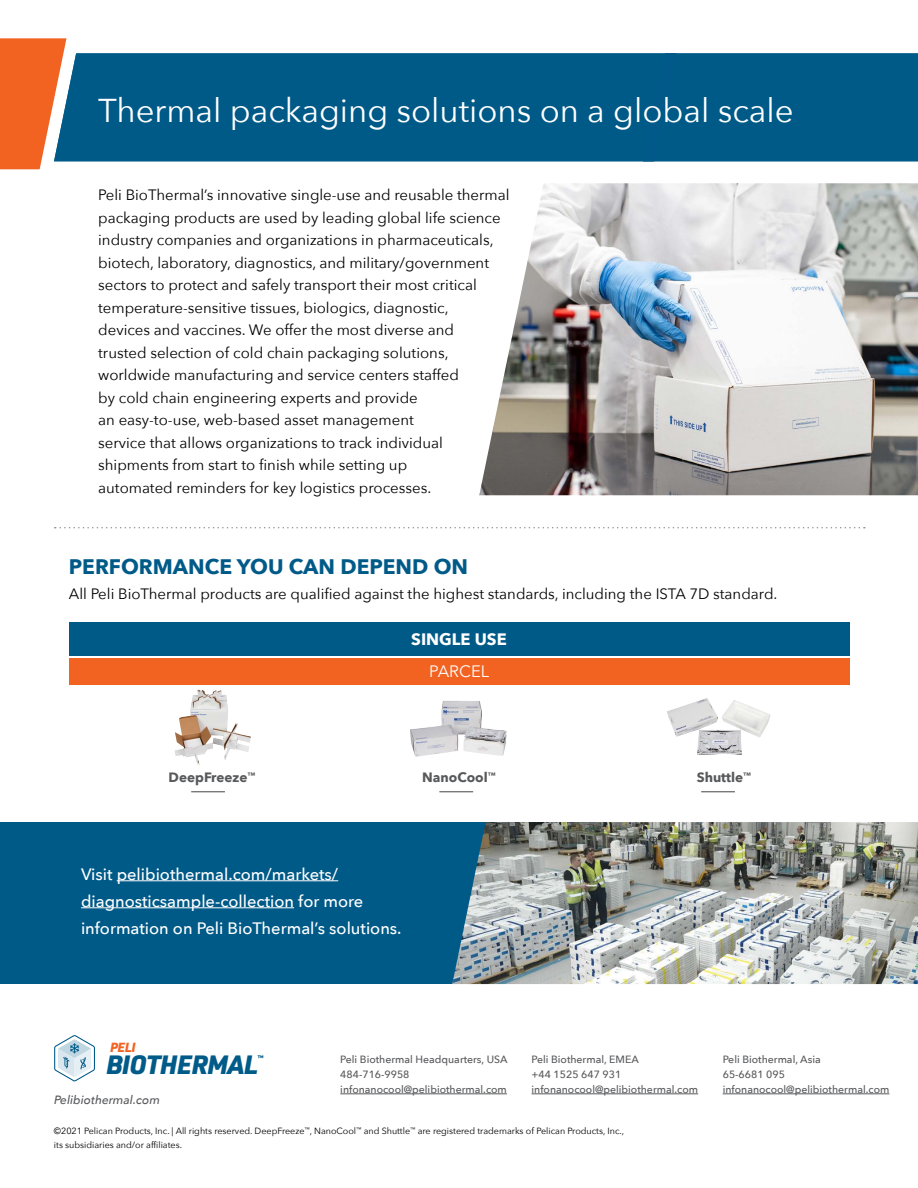
<style>
.page{position:relative;width:918px;height:1188px;background:#fff}
.page>*{position:absolute;margin:0;border:0;box-sizing:border-box;transform-origin:0 0}
.t1{font:33px "Avenir Next";color:#fff}
.t2{font:italic 900 25.95px "URWDIN";letter-spacing:-.025em;color:#005b89}
.t3{font:700 21px "Avenir Next";color:#005a88}
.t4{font:500 16.5px/27px "Avenir Next";color:#fff}
.t5{font:700 16.5px "Avenir Next";color:#fff}
.t6{font:16.5px "Avenir Next";color:#fff}
.t7{font:15px/22.5px "Avenir Next";color:#000}
.t8{font:700 13.5px "Avenir Next";color:#58595b}
.t9{font:italic 900 13.05px "URWDIN";color:#f26423}
.t10{font:italic 500 12px "Avenir Next";color:#58595b}
.t11{font:500 10.5px/15px "Avenir Next";color:#58595b}
.t12{font:9px/13.5px "Avenir Next";color:#000}
.t13{font:700 7.8px "Avenir Next";color:#58595b}
.t14{font:900 6.45px "URWDIN";color:#005b89}
</style>
<div class="page">
<svg style="left:55px;top:527px;width:810px;height:1px"></svg>
<div style="left:68px;top:53px;width:574px;height:108px;background:#005a88"></div>
<div style="left:642px;top:53px;width:276px;height:108px;background:#005a88"></div>
<svg style="left:0;top:38px;width:68px;height:131px"></svg>
<img style="left:479px;top:183px;width:439px;height:312px">
<svg style="left:54px;top:1035px;width:41px;height:46px"></svg>
<hr style="left:340px;top:1094px;width:167px;height:1px;background:#58595b">
<hr style="left:532px;top:1094px;width:166px;height:1px;background:#58595b">
<hr style="left:723px;top:1094px;width:166px;height:1px;background:#58595b">
<div style="left:0;top:822px;width:597px;height:162px;background:#005a88"></div>
<img style="left:452px;top:822px;width:466px;height:162px">
<hr style="left:117px;top:880px;width:221px;height:1px;background:#fff">
<hr style="left:81px;top:907px;width:213px;height:1px;background:#fff">
<img style="left:174px;top:689px;width:77px;height:76px">
<img style="left:410px;top:701px;width:97px;height:56px">
<img style="left:667px;top:698px;width:103px;height:57px">
<div style="left:69px;top:622px;width:781px;height:33px;background:#005a88"></div>
<div style="left:69px;top:658px;width:781px;height:27px;background:#f26322"></div>
<hr style="left:191px;top:791px;width:34px;height:1px;background:#58595b">
<hr style="left:439px;top:791px;width:34px;height:1px;background:#58595b">
<hr style="left:701px;top:791px;width:34px;height:1px;background:#58595b">
<h1 class="t1" style="left:98px;top:82px;width:697px">Thermal packaging solutions on a global scale</h1>
<p class="t7" style="left:98px;top:183px;width:413px">Peli BioThermal’s innovative single-use and reusable thermal packaging products are used by leading global life science industry companies and organizations in pharmaceuticals, biotech, laboratory, diagnostics, and military/government sectors to protect and safely transport their most critical temperature-sensitive tissues, biologics, diagnostic,<br>devices and vaccines. We offer the most diverse and<br>trusted selection of cold chain packaging solutions, worldwide manufacturing and service centers staffed<br>by cold chain engineering experts and provide<br>an easy-to-use, web-based asset management<br>service that allows organizations to track individual shipments from start to finish while setting up<br>automated reminders for key logistics processes.</p>
<h3 class="t3" style="left:69px;top:549px;width:401px">PERFORMANCE YOU CAN DEPEND ON</h3>
<p class="t7" style="left:69px;top:582px;width:710px">All Peli BioThermal products are qualified against the highest standards, including the ISTA 7D standard.</p>
<p class="t5" style="left:411px;top:625px;width:97px">SINGLE USE</p>
<p class="t6" style="left:429px;top:657px;width:62px">PARCEL</p>
<p class="t8" style="left:169px;top:766px;width:88px">DeepFreeze<sup>™</sup></p>
<p class="t13" style="left:488px;top:768px;width:9px">™</p>
<p class="t8" style="left:697px;top:766px;width:56px">Shuttle<sup>™</sup></p>
<p class="t8" style="left:422px;top:766px;width:67px">NanoCool</p>
<p class="t4" style="left:81px;top:860px;width:322px">Visit pelibiothermal.com/markets/ diagnosticsample-collection for more information on Peli BioThermal’s solutions.</p>
<p class="t9" style="left:110px;top:1038px;width:27px">PELI</p>
<h2 class="t2" style="left:106px;top:1047px;width:154px">BIOTHERMAL</h2>
<p class="t14" style="left:258px;top:1053px;width:7px">™</p>
<p class="t10" style="left:54px;top:1089px;width:107px">Pelibiothermal.com</p>
<p class="t11" style="left:340px;top:1052px;width:169px">Peli Biothermal Headquarters, USA<br>484-716-9958 infonanocool@pelibiothermal.com</p>
<p class="t11" style="left:532px;top:1052px;width:168px">Peli Biothermal, EMEA<br>+44 1525 647 931 infonanocool@pelibiothermal.com</p>
<p class="t11" style="left:723px;top:1052px;width:168px">Peli Biothermal, Asia<br>65-6681 095 infonanocool@pelibiothermal.com</p>
<p class="t12" style="left:54px;top:1124px;width:572px">©2021 Pelican Products, Inc. | All rights reserved. DeepFreeze<sup>™</sup>, NanoCool<sup>™</sup> and Shuttle<sup>™</sup> are registered trademarks of Pelican Products, Inc., its subsidiaries and/or affiliates.</p>
</div>
